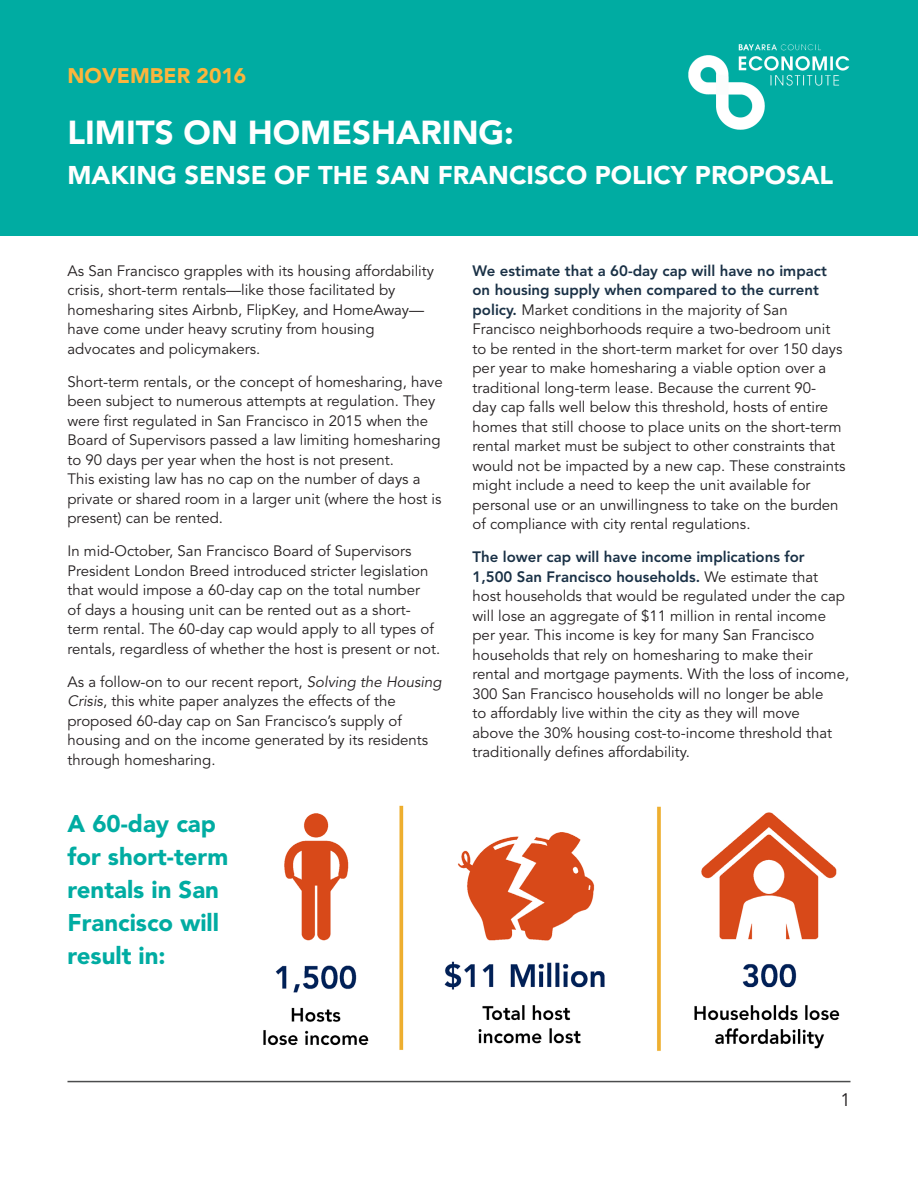
<style>
.page{position:relative;width:918px;height:1188px;background:#fff}
.page>*{position:absolute;margin:0;border:0;box-sizing:border-box;transform-origin:0 0}
.Heading_3{font:900 33px "Avenir LT Std";color:#fff}
.Heading_3-2{font:900 25.5px "Avenir LT Std";color:#fff}
.Heading_3-3{font:900 24px/33px "Avenir LT Std";color:#00aca2}
.Heading_3-4{font:900 21px "Avenir LT Std";color:#fcb53d}
.Heading_3-5{font:18px "Avenir LT Std";color:#231f20}
.Heading_3-6{font:15px/19.5px "Avenir LT Std";color:#231f20}
.s1{font-style:italic}
.s2{font-weight:800;color:#1a3146}
</style>
<div class="page">
<hr style="left:68px;top:1081px;width:782px;height:1px;background:#4b4c4d">
<div style="left:0;top:0;width:918px;height:235px;background:#00aca2"></div>
<img style="left:263px;top:805px;width:577px;height:246px">
<img style="left:688px;top:44px;width:162px;height:86px">
<p class="Heading_3-4" style="left:68px;top:63px;width:180px">NOVEMBER 2016</p>
<p class="Heading_3" style="left:68px;top:112px;width:448px">LIMITS ON HOMESHARING:</p>
<p class="Heading_3-2" style="left:68px;top:160px;width:767px">MAKING SENSE OF THE SAN FRANCISCO POLICY PROPOSAL</p>
<p class="Heading_3-6" style="left:68px;top:261px;width:368px">As San Francisco grapples with its housing affordability crisis, short-term rentals—like those facilitated by homesharing sites Airbnb, FlipKey, and HomeAway— have come under heavy scrutiny from housing advocates and policymakers.</p>
<p class="Heading_3-6" style="left:68px;top:372px;width:377px">Short-term rentals, or the concept of homesharing, have been subject to numerous attempts at regulation. They were first regulated in San Francisco in 2015 when the Board of Supervisors passed a law limiting homesharing to 90 days per year when the host is not present.<br>This existing law has no cap on the number of days a private or shared room in a larger unit (where the host is present) can be rented.</p>
<p class="Heading_3-6" style="left:68px;top:542px;width:374px">In mid-October, San Francisco Board of Supervisors President London Breed introduced stricter legislation that would impose a 60-day cap on the total number<br>of days a housing unit can be rented out as a short&shy;term rental. The 60-day cap would apply to all types of rentals, regardless of whether the host is present or not.</p>
<p class="Heading_3-6" style="left:68px;top:672px;width:376px">As a follow-on to our recent report, <span class="s1">Solving the Housing Crisis</span>, this white paper analyzes the effects of the proposed 60-day cap on San Francisco’s supply of housing and on the income generated by its residents through homesharing.</p>
<p class="Heading_3-3" style="left:68px;top:807px;width:162px">A 60-day cap for short-term rentals in San<br>Francisco will result in:</p>
<p class="Heading_3-6" style="left:472px;top:261px;width:375px"><span class="s2">We estimate that a 60-day cap will have no impact on housing supply when compared to the current policy.</span> Market conditions in the majority of San Francisco neighborhoods require a two-bedroom unit to be rented in the short-term market for over 150 days per year to make homesharing a viable option over a traditional long-term lease. Because the current 90-<br>day cap falls well below this threshold, hosts of entire homes that still choose to place units on the short-term rental market must be subject to other constraints that would not be impacted by a new cap. These constraints might include a need to keep the unit available for personal use or an unwillingness to take on the burden of compliance with city rental regulations.</p>
<p class="Heading_3-6" style="left:472px;top:548px;width:378px"><span class="s2">The lower cap will have income implications for<br>1,500 San Francisco households.</span> We estimate that host households that would be regulated under the cap will lose an aggregate of $11 million in rental income per year. This income is key for many San Francisco households that rely on homesharing to make their rental and mortgage payments. With the loss of income, 300 San Francisco households will no longer be able<br>to affordably live within the city as they will move<br>above the 30% housing cost-to-income threshold that traditionally defines affordability.</p>
<p class="Heading_3-5" style="left:840px;top:1089px;width:12px">1</p>
</div>
